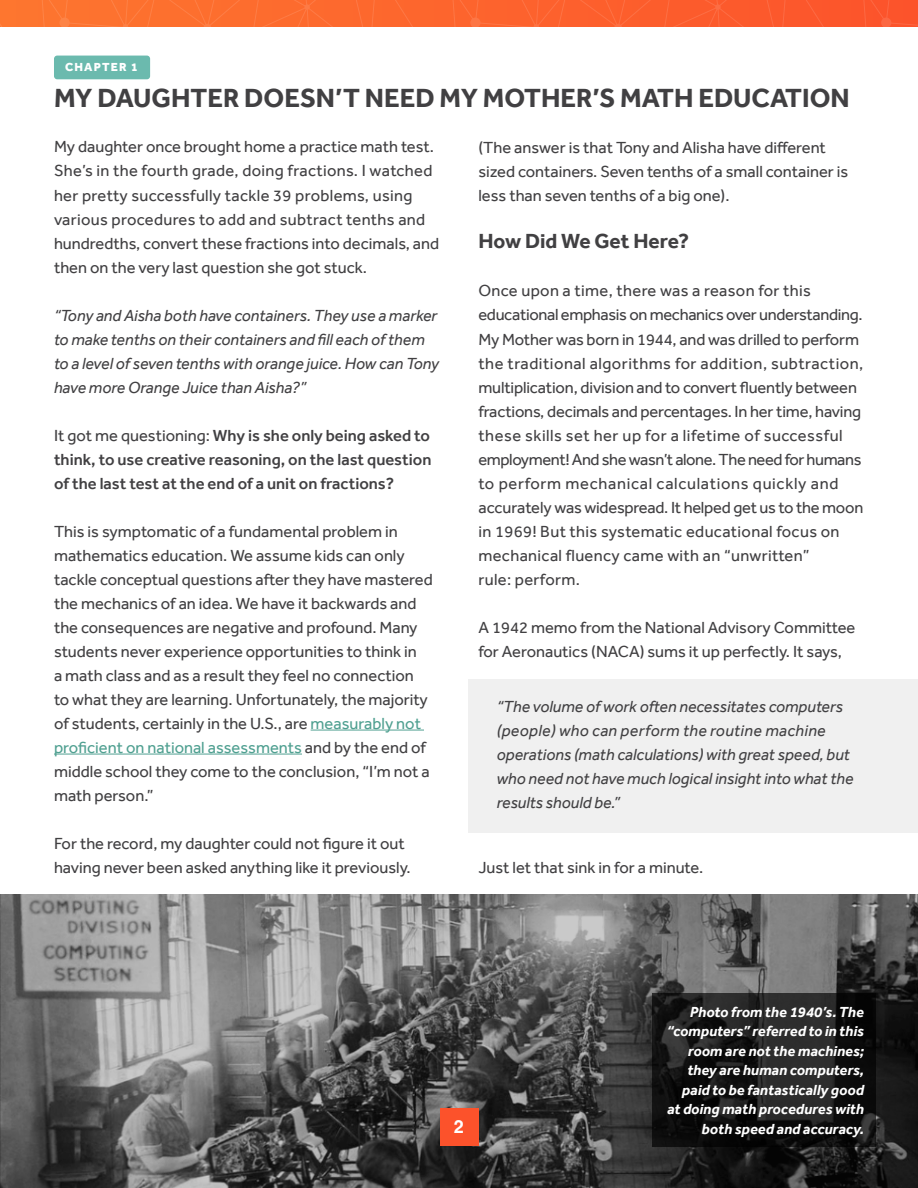
<style>
.page{position:relative;width:918px;height:1188px;background:#fff}
.page>*{position:absolute;margin:0;border:0;box-sizing:border-box;transform-origin:0 0}
.t1{font:700 27px "Effra";color:#414042}
.t2{font:700 21px "Effra";color:#414042}
.t3{font:700 18px "Helvetica";color:#fff}
.t4{font:16.5px/24px "Effra";color:#414042}
.t5{font:italic 16.5px/24px "Effra";color:#414042}
.t6{font:500 16.5px/24px "Effra";color:#414042;text-align:justify}
.t7{font:italic 700 15px/19.5px "Effra";color:#fff;text-align:right}
.t8{font:800 12px "Effra";letter-spacing:.1em;color:#fff}
.s1{font-weight:400}
.s2{color:#50a091}
</style>
<div class="page">
<div style="left:468px;top:679px;width:450px;height:154px;background:#f0f0f0"></div>
<div style="left:54px;top:56px;width:96px;height:23px;background:#6bbaae;border-radius:3px"></div>
<hr style="left:311px;top:730px;width:113px;height:1px;background:#50a091">
<hr style="left:54px;top:754px;width:248px;height:1px;background:#50a091">
<img style="left:0;top:894px;width:918px;height:294px">
<div style="left:440px;top:1108px;width:38px;height:38px;background:#fc522b"></div>
<svg style="left:0;top:0;width:918px;height:27px;background:#fc652e"></svg>
<svg style="left:652px;top:993px;width:223px;height:153px;background:#191919"></svg>
<p class="t8" style="left:65px;top:59px;width:74px">CHAPTER 1</p>
<h1 class="t1" style="left:54px;top:81px;width:797px">MY DAUGHTER DOESN’T NEED MY MOTHER’S MATH EDUCATION</h1>
<p class="t4" style="left:54px;top:135px;width:387px">My daughter once brought home a practice math test.<br>She’s in the fourth grade, doing fractions. I watched her pretty successfully tackle 39 problems, using various procedures to add and subtract tenths and hundredths, convert these fractions into decimals, and then on the very last question she got stuck.</p>
<p class="t5" style="left:54px;top:303px;width:387px">“Tony and Aisha both have containers. They use a marker to make tenths on their containers and fill each of them to a level of seven tenths with orange juice. How can Tony have more Orange Juice than Aisha?”</p>
<p class="t6" style="left:54px;top:423px;width:379px"><span class="s1">It got me questioning:</span> Why is she only being asked to think, to use creative reasoning, on the last question of the last test at the end of a unit on fractions?</p>
<p class="t4" style="left:54px;top:519px;width:380px">This is symptomatic of a fundamental problem in mathematics education. We assume kids can only tackle conceptual questions after they have mastered the mechanics of an idea. We have it backwards and the consequences are negative and profound. Many students never experience opportunities to think in<br>a math class and as a result they feel no connection to what they are learning. Unfortunately, the majority of students, certainly in the U.S., are <span class="s2">measurably not proficient on national assessments</span> and by the end of middle school they come to the conclusion, “I’m not a math person.”</p>
<p class="t4" style="left:54px;top:831px;width:358px">For the record, my daughter could not figure it out having never been asked anything like it previously.</p>
<p class="t4" style="left:478px;top:135px;width:371px">(The answer is that Tony and Alisha have different sized containers. Seven tenths of a small container is less than seven tenths of a big one).</p>
<p class="t2" style="left:478px;top:229px;width:212px">How Did We Get Here?</p>
<p class="t4" style="left:478px;top:279px;width:387px">Once upon a time, there was a reason for this educational emphasis on mechanics over understanding.<br>My Mother was born in 1944, and was drilled to perform the traditional algorithms for addition, subtraction, multiplication, division and to convert fluently between fractions, decimals and percentages. In her time, having these skills set her up for a lifetime of successful employment! And she wasn’t alone. The need for humans to perform mechanical calculations quickly and accurately was widespread. It helped get us to the moon in 1969! But this systematic educational focus on mechanical fluency came with an “unwritten”<br>rule: perform.</p>
<p class="t4" style="left:478px;top:615px;width:378px">A 1942 memo from the National Advisory Committee for Aeronautics (NACA) sums it up perfectly. It says,</p>
<p class="t5" style="left:497px;top:694px;width:358px">“The volume of work often necessitates computers (people) who can perform the routine machine operations (math calculations) with great speed, but who need not have much logical insight into what the results should be.”</p>
<p class="t4" style="left:478px;top:855px;width:227px">Just let that sink in for a minute.</p>
<p class="t3" style="left:454px;top:1116px;width:12px">2</p>
<p class="t7" style="left:666px;top:1002px;width:199px">Photo from the 1940’s. The “computers” referred to in this room are not the machines; they are human computers, paid to be fantastically good at doing math procedures with both speed and accuracy.</p>
</div>
